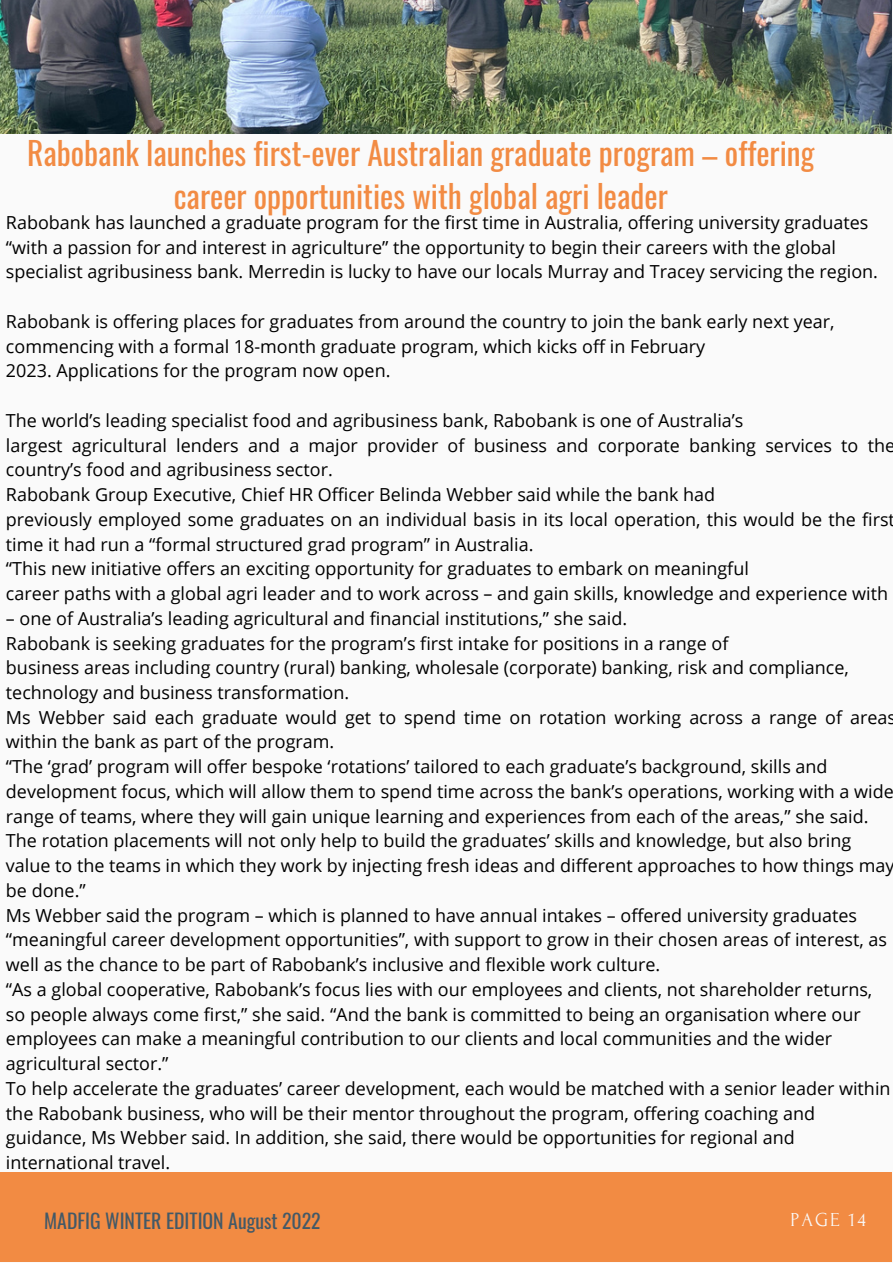
<style>
.page{position:relative;width:893px;height:1264px;background:#fff}
.page>*{position:absolute;margin:0;border:0;box-sizing:border-box;transform-origin:0 0}
.t1{font:31.5px/42.8px "Oswald";color:#f28b43;text-align:center}
.t2{font:19.8px "Oswald";color:#435967}
.t3{font:19.8px "Forum";letter-spacing:.1em;color:#fafafa}
.t4{font:18px/24.8px "Open Sans";color:#000}
</style>
<div class="page">
<div style="left:0;top:0;width:892px;height:1262px;background:#fafafa"></div>
<img style="left:0;top:0;width:891px;height:134px">
<div style="left:0;top:1172px;width:891px;height:89px;background:#f28b43"></div>
<h1 class="t1" style="left:27px;top:130px;width:788px">Rabobank launches first-ever Australian graduate program – offering career opportunities with global agri leader</h1>
<p class="t4" style="left:6px;top:209px;width:873px">Rabobank has launched a graduate program for the first time in Australia, offering university graduates “with a passion for and interest in agriculture” the opportunity to begin their careers with the global specialist agribusiness bank. Merredin is lucky to have our locals Murray and Tracey servicing the region.</p>
<p class="t4" style="left:6px;top:308px;width:830px">Rabobank is offering places for graduates from around the country to join the bank early next year, commencing with a formal 18-month graduate program, which kicks off in February<br>2023. Applications for the program now open.</p>
<p class="t4" style="left:6px;top:407px;width:890px">The world’s leading specialist food and agribusiness bank, Rabobank is one of Australia’s<br>largest agricultural lenders and a major provider of business and corporate banking services to the country’s food and agribusiness sector.<br>Rabobank Group Executive, Chief HR Officer Belinda Webber said while the bank had<br>previously employed some graduates on an individual basis in its local operation, this would be the first time it had run a “formal structured grad program” in Australia.<br>“This new initiative offers an exciting opportunity for graduates to embark on meaningful<br>career paths with a global agri leader and to work across – and gain skills, knowledge and experience with</p>
<p class="t4" style="left:6px;top:605px;width:891px">– one of Australia’s leading agricultural and financial institutions,” she said.<br>Rabobank is seeking graduates for the program’s first intake for positions in a range of<br>business areas including country (rural) banking, wholesale (corporate) banking, risk and compliance, technology and business transformation.<br>Ms Webber said each graduate would get to spend time on rotation working across a range of areas within the bank as part of the program.<br>“The ‘grad’ program will offer bespoke ‘rotations’ tailored to each graduate’s background, skills and development focus, which will allow them to spend time across the bank’s operations, working with a wide range of teams, where they will gain unique learning and experiences from each of the areas,” she said.<br>The rotation placements will not only help to build the graduates’ skills and knowledge, but also bring value to the teams in which they work by injecting fresh ideas and different approaches to how things may be done.”<br>Ms Webber said the program – which is planned to have annual intakes – offered university graduates “meaningful career development opportunities”, with support to grow in their chosen areas of interest, as well as the chance to be part of Rabobank’s inclusive and flexible work culture.<br>“As a global cooperative, Rabobank’s focus lies with our employees and clients, not shareholder returns, so people always come first,” she said. “And the bank is committed to being an organisation where our employees can make a meaningful contribution to our clients and local communities and the wider agricultural sector.”<br>To help accelerate the graduates’ career development, each would be matched with a senior leader within the Rabobank business, who will be their mentor throughout the program, offering coaching and guidance, Ms Webber said. In addition, she said, there would be opportunities for regional and international travel.</p>
<p class="t2" style="left:44px;top:1204px;width:278px">MADFIG WINTER EDITION August 2022</p>
<p class="t3" style="left:790px;top:1209px;width:77px">PAGE 14</p>
</div>
